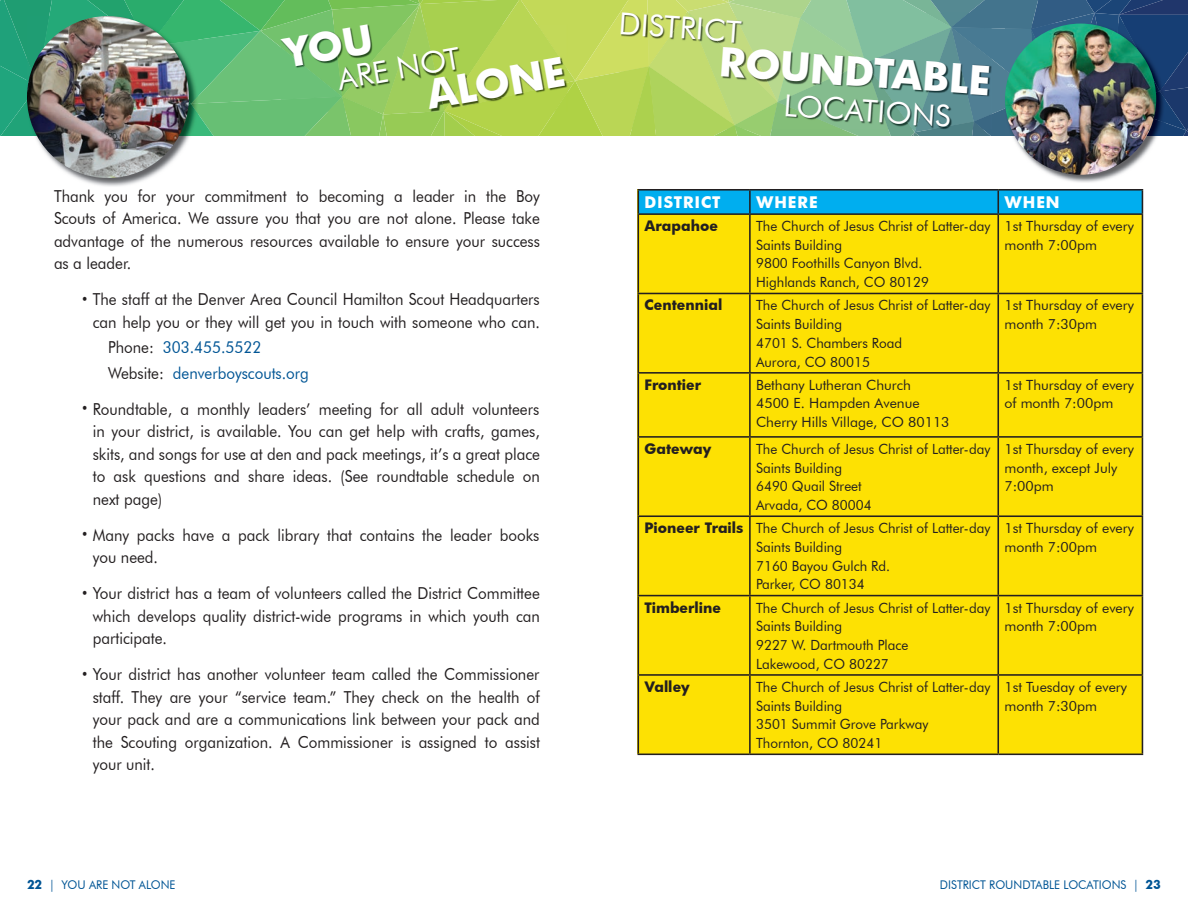
<style>
.page{position:relative;width:1188px;height:918px;background:#fff}
.page>*{position:absolute;margin:0;border:0;box-sizing:border-box;transform-origin:0 0}
.t1{font:700 39px "Futura";color:#fff}
.t2{font:30.3px "Futura BT";color:#fff}
.t3{font:16.5px/22.5px "Futura BT";color:#231f20;text-align:justify;scale:.92 1}
.t4{font:16.5px/25.5px "Futura BT";color:#005595;scale:.92 1}
.t5{font:700 15.6px "Futura";letter-spacing:.06em;color:#fff}
.t6{font:14.1px/18.8px "Futura BT";color:#231f20;scale:.96 1}
.t7{font:14.1px/18.8px "Futura BT";color:#231f20}
.t8{font:700 14.1px "Futura";color:#231f20}
.t9{font:12px "Futura BT";color:#005595;scale:.95 1}
.s1{font-size:13.5px}
.s2{color:#231f20}
.s3{font-family:"Futura";font-weight:700}
</style>
<div class="page">
<div style="left:638px;top:189px;width:505px;height:565px;background:#fde103"></div>
<hr style="left:637px;top:215px;width:2px;height:78px;background:#231f20">
<hr style="left:749px;top:215px;width:2px;height:78px;background:#231f20">
<hr style="left:997px;top:215px;width:2px;height:78px;background:#231f20">
<hr style="left:1142px;top:215px;width:1px;height:78px;background:#231f20">
<hr style="left:638px;top:293px;width:112px;height:1px;background:#231f20">
<hr style="left:637px;top:294px;width:2px;height:78px;background:#231f20">
<hr style="left:750px;top:293px;width:248px;height:1px;background:#231f20">
<hr style="left:749px;top:294px;width:2px;height:78px;background:#231f20">
<hr style="left:998px;top:293px;width:145px;height:1px;background:#231f20">
<hr style="left:997px;top:294px;width:2px;height:78px;background:#231f20">
<hr style="left:1142px;top:294px;width:1px;height:78px;background:#231f20">
<hr style="left:638px;top:372px;width:112px;height:2px;background:#231f20">
<hr style="left:637px;top:374px;width:2px;height:62px;background:#231f20">
<hr style="left:750px;top:372px;width:248px;height:2px;background:#231f20">
<hr style="left:749px;top:374px;width:2px;height:62px;background:#231f20">
<hr style="left:998px;top:372px;width:145px;height:2px;background:#231f20">
<hr style="left:997px;top:374px;width:2px;height:62px;background:#231f20">
<hr style="left:1142px;top:374px;width:1px;height:62px;background:#231f20">
<hr style="left:638px;top:436px;width:112px;height:2px;background:#231f20">
<hr style="left:637px;top:438px;width:2px;height:77px;background:#231f20">
<hr style="left:750px;top:436px;width:248px;height:2px;background:#231f20">
<hr style="left:749px;top:438px;width:2px;height:77px;background:#231f20">
<hr style="left:998px;top:436px;width:145px;height:2px;background:#231f20">
<hr style="left:997px;top:438px;width:2px;height:77px;background:#231f20">
<hr style="left:1142px;top:438px;width:1px;height:77px;background:#231f20">
<hr style="left:638px;top:515px;width:112px;height:2px;background:#231f20">
<hr style="left:637px;top:517px;width:2px;height:78px;background:#231f20">
<hr style="left:750px;top:515px;width:248px;height:2px;background:#231f20">
<hr style="left:749px;top:517px;width:2px;height:78px;background:#231f20">
<hr style="left:998px;top:515px;width:145px;height:2px;background:#231f20">
<hr style="left:997px;top:517px;width:2px;height:78px;background:#231f20">
<hr style="left:1142px;top:517px;width:1px;height:78px;background:#231f20">
<hr style="left:638px;top:595px;width:112px;height:1px;background:#231f20">
<hr style="left:637px;top:596px;width:2px;height:78px;background:#231f20">
<hr style="left:750px;top:595px;width:248px;height:1px;background:#231f20">
<hr style="left:749px;top:596px;width:2px;height:78px;background:#231f20">
<hr style="left:998px;top:595px;width:145px;height:1px;background:#231f20">
<hr style="left:997px;top:596px;width:2px;height:78px;background:#231f20">
<hr style="left:1142px;top:596px;width:1px;height:78px;background:#231f20">
<hr style="left:638px;top:674px;width:112px;height:2px;background:#231f20">
<hr style="left:637px;top:676px;width:2px;height:78px;background:#231f20">
<hr style="left:750px;top:674px;width:248px;height:2px;background:#231f20">
<hr style="left:749px;top:676px;width:2px;height:78px;background:#231f20">
<hr style="left:998px;top:674px;width:145px;height:2px;background:#231f20">
<hr style="left:997px;top:676px;width:2px;height:78px;background:#231f20">
<hr style="left:1142px;top:676px;width:1px;height:78px;background:#231f20">
<hr style="left:638px;top:754px;width:112px;height:1px;background:#231f20">
<hr style="left:750px;top:754px;width:248px;height:1px;background:#231f20">
<hr style="left:998px;top:754px;width:145px;height:1px;background:#231f20">
<hr style="left:638px;top:189px;width:112px;height:2px;background:#231f20">
<hr style="left:637px;top:191px;width:2px;height:22px;background:#231f20">
<hr style="left:750px;top:189px;width:248px;height:2px;background:#231f20">
<hr style="left:998px;top:189px;width:145px;height:2px;background:#231f20">
<div style="left:638px;top:190px;width:505px;height:23px;background:#00aeef"></div>
<hr style="left:638px;top:213px;width:112px;height:2px;background:#231f20">
<hr style="left:750px;top:213px;width:248px;height:2px;background:#231f20">
<hr style="left:998px;top:213px;width:145px;height:2px;background:#231f20">
<img style="left:35px;top:136px;width:155px;height:50px">
<img style="left:27px;top:16px;width:162px;height:162px;border-radius:81px">
<img style="left:1013px;top:136px;width:144px;height:47px">
<img style="left:1005px;top:24px;width:151px;height:151px;border-radius:76px">
<img style="left:0;top:0;width:1188px;height:136px">
<h2 class="t2" style="left:335px;top:61px;width:125px;rotate:-10deg">ARE NOT</h2>
<h1 class="t1" style="left:422px;top:68px;width:141px;rotate:-10deg">ALONE</h1>
<p class="t3" style="left:54px;top:184px;width:530px">Thank you for your commitment to becoming a leader in the Boy Scouts of America. We assure you that you are not alone. Please take advantage of the numerous resources available to ensure your success as a leader.</p>
<p class="t3" style="left:81px;top:288px;width:500px;text-align:right"><span class="s1">•</span> The staff at the Denver Area Council Hamilton Scout Headquarters can help you or they will get you in touch with someone who can.</p>
<p class="t4" style="left:108px;top:334px;width:220px"><span class="s2">Phone:</span> 303.455.5522<br><span class="s2">Website:</span> denverboyscouts.org</p>
<p class="t3" style="left:93px;top:397px;width:488px;text-indent:-12px"><span class="s1">•</span> Roundtable, a monthly leaders’ meeting for all adult volunteers in your district, is available. You can get help with crafts, games, skits, and songs for use at den and pack meetings, it’s a great place to ask questions and share ideas. (See roundtable schedule on next page)</p>
<p class="t3" style="left:93px;top:523px;width:487px;text-indent:-12px"><span class="s1">•</span> Many packs have a pack library that contains the leader books you need.</p>
<p class="t3" style="left:93px;top:582px;width:488px;text-indent:-12px"><span class="s1">•</span> Your district has a team of volunteers called the District Committee which develops quality district-wide programs in which youth can participate.</p>
<p class="t3" style="left:93px;top:663px;width:488px;text-indent:-12px"><span class="s1">•</span> Your district has another volunteer team called the Commissioner staff. They are your “service team.” They check on the health of your pack and are a communications link between your pack and the Scouting organization. A Commissioner is assigned to assist your unit.</p>
<p class="t9" style="left:27px;top:878px;width:158px"><span class="s3">22</span> | YOU ARE NOT ALONE</p>
<h2 class="t2" style="left:620px;top:5px;width:124px;rotate:4deg">DISTRICT</h2>
<h1 class="t1" style="left:721px;top:34px;width:273px;rotate:4deg">ROUNDTABLE</h1>
<h2 class="t2" style="left:785px;top:87px;width:169px;rotate:4deg">LOCATIONS</h2>
<p class="t5" style="left:645px;top:191px;width:78px">DISTRICT</p>
<p class="t5" style="left:756px;top:191px;width:63px">WHERE</p>
<p class="t5" style="left:1004px;top:191px;width:57px">WHEN</p>
<p class="t8" style="left:645px;top:216px;width:75px">Arapahoe</p>
<p class="t6" style="left:756px;top:217px;width:246px">The Church of Jesus Christ of Latter-day<br>Saints Building<br>9800 Foothills Canyon Blvd.<br>Highlands Ranch, CO 80129</p>
<p class="t7" style="left:1005px;top:217px;width:131px">1st Thursday of every month 7:00pm</p>
<p class="t8" style="left:645px;top:295px;width:79px">Centennial</p>
<p class="t6" style="left:756px;top:296px;width:246px">The Church of Jesus Christ of Latter-day<br>Saints Building<br>4701 S. Chambers Road<br>Aurora, CO 80015</p>
<p class="t7" style="left:1005px;top:296px;width:131px">1st Thursday of every month 7:30pm</p>
<p class="t8" style="left:645px;top:375px;width:58px">Frontier</p>
<p class="t7" style="left:756px;top:375px;width:195px">Bethany Lutheran Church<br>4500 E. Hampden Avenue<br>Cherry Hills Village, CO 80113</p>
<p class="t7" style="left:1005px;top:375px;width:131px">1st Thursday of every of month 7:00pm</p>
<p class="t8" style="left:645px;top:439px;width:69px">Gateway</p>
<p class="t6" style="left:756px;top:439px;width:246px">The Church of Jesus Christ of Latter-day<br>Saints Building<br>6490 Quail Street<br>Arvada, CO 80004</p>
<p class="t7" style="left:1005px;top:439px;width:131px">1st Thursday of every month, except July<br>7:00pm</p>
<p class="t6" style="left:756px;top:519px;width:246px;text-indent:-112px"><span class="s3">Pioneer Trails</span> The Church of Jesus Christ of Latter-day<br>Saints Building<br>7160 Bayou Gulch Rd.<br>Parker, CO 80134</p>
<p class="t7" style="left:1005px;top:519px;width:131px">1st Thursday of every month 7:00pm</p>
<p class="t8" style="left:645px;top:597px;width:78px">Timberline</p>
<p class="t6" style="left:756px;top:598px;width:246px">The Church of Jesus Christ of Latter-day<br>Saints Building<br>9227 W. Dartmouth Place<br>Lakewood, CO 80227</p>
<p class="t7" style="left:1005px;top:598px;width:131px">1st Thursday of every month 7:00pm</p>
<p class="t8" style="left:645px;top:677px;width:47px">Valley</p>
<p class="t6" style="left:756px;top:677px;width:246px">The Church of Jesus Christ of Latter-day<br>Saints Building<br>3501 Summit Grove Parkway<br>Thornton, CO 80241</p>
<p class="t7" style="left:1005px;top:677px;width:124px">1st Tuesday of every month 7:30pm</p>
<p class="t9" style="left:940px;top:878px;width:234px">DISTRICT ROUNDTABLE LOCATIONS | <span class="s3">23</span></p>
</div>
